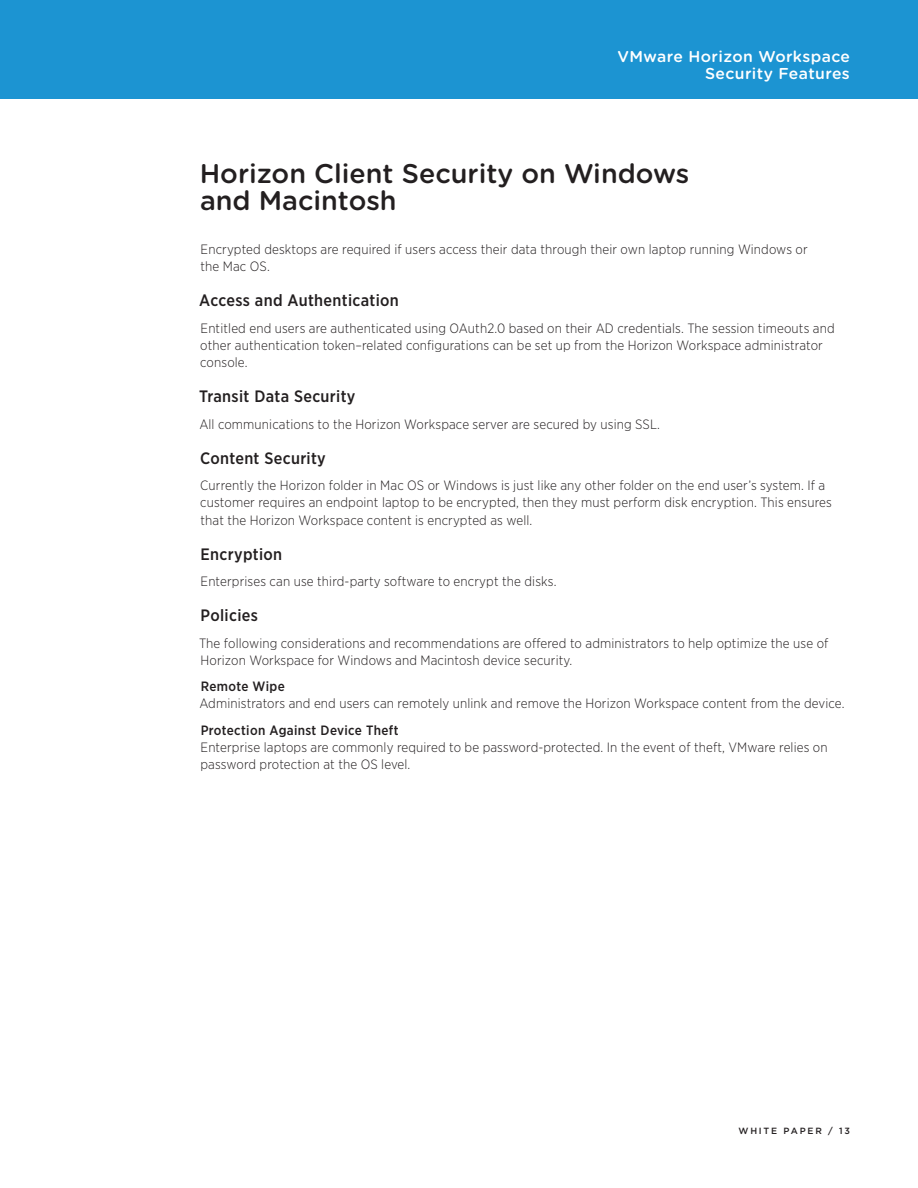
<style>
.page{position:relative;width:918px;height:1188px;background:#fff}
.page>*{position:absolute;margin:0;border:0;box-sizing:border-box;transform-origin:0 0}
._3_Main_Body_Head{font:500 27px/27px "Gotham Rounded";color:#231f20}
._4a_Subhead_1{font:500 16.5px "Gotham Narrow";letter-spacing:.02em;color:#231f20}
.t1{font:500 15.75px/17.2px "Gotham Rounded";letter-spacing:.025em;color:#fff;text-align:right}
._5a_Body{font:300 13.5px/17.2px "Gotham Narrow";letter-spacing:.01em;color:#231f20}
._4b_Subhead_2{font:500 13.5px "Gotham Narrow";letter-spacing:.025em;color:#231f20}
.t2{font:500 9px "Gotham";letter-spacing:.2em;color:#231f20}
</style>
<div class="page">
<div style="left:0;top:0;width:918px;height:99px;background:#1c94d2"></div>
<p class="t1" style="left:618px;top:47px;width:234px">VMware Horizon Workspace<br>Security Features</p>
<p class="_3_Main_Body_Head" style="left:200px;top:158px;width:491px">Horizon Client Security on Windows and Macintosh</p>
<p class="_5a_Body" style="left:200px;top:240px;width:609px">Encrypted desktops are required if users access their data through their own laptop running Windows or the Mac OS.</p>
<p class="_4a_Subhead_1" style="left:199px;top:290px;width:201px">Access and Authentication</p>
<p class="_5a_Body" style="left:200px;top:319px;width:636px">Entitled end users are authenticated using OAuth2.0 based on their AD credentials. The session timeouts and other authentication token–related configurations can be set up from the Horizon Workspace administrator console.</p>
<p class="_4a_Subhead_1" style="left:199px;top:386px;width:158px">Transit Data Security</p>
<p class="_5a_Body" style="left:199px;top:415px;width:462px">All communications to the Horizon Workspace server are secured by using SSL.</p>
<p class="_4a_Subhead_1" style="left:200px;top:448px;width:127px">Content Security</p>
<p class="_5a_Body" style="left:200px;top:476px;width:633px">Currently the Horizon folder in Mac OS or Windows is just like any other folder on the end user’s system. If a customer requires an endpoint laptop to be encrypted, then they must perform disk encryption. This ensures that the Horizon Workspace content is encrypted as well.</p>
<p class="_4a_Subhead_1" style="left:201px;top:544px;width:83px">Encryption</p>
<p class="_5a_Body" style="left:201px;top:572px;width:357px">Enterprises can use third-party software to encrypt the disks.</p>
<p class="_4a_Subhead_1" style="left:201px;top:605px;width:59px">Policies</p>
<p class="_5a_Body" style="left:199px;top:634px;width:631px">The following considerations and recommendations are offered to administrators to help optimize the use of<br>Horizon Workspace for Windows and Macintosh device security.</p>
<p class="_4b_Subhead_2" style="left:201px;top:678px;width:86px">Remote Wipe</p>
<p class="_5a_Body" style="left:199px;top:695px;width:647px">Administrators and end users can remotely unlink and remove the Horizon Workspace content from the device.</p>
<p class="_4b_Subhead_2" style="left:201px;top:721px;width:199px">Protection Against Device Theft</p>
<p class="_5a_Body" style="left:201px;top:738px;width:629px">Enterprise laptops are commonly required to be password-protected. In the event of theft, VMware relies on password protection at the OS level.</p>
<p class="t2" style="left:739px;top:1125px;width:113px">WHITE PAPER / 13</p>
</div>
